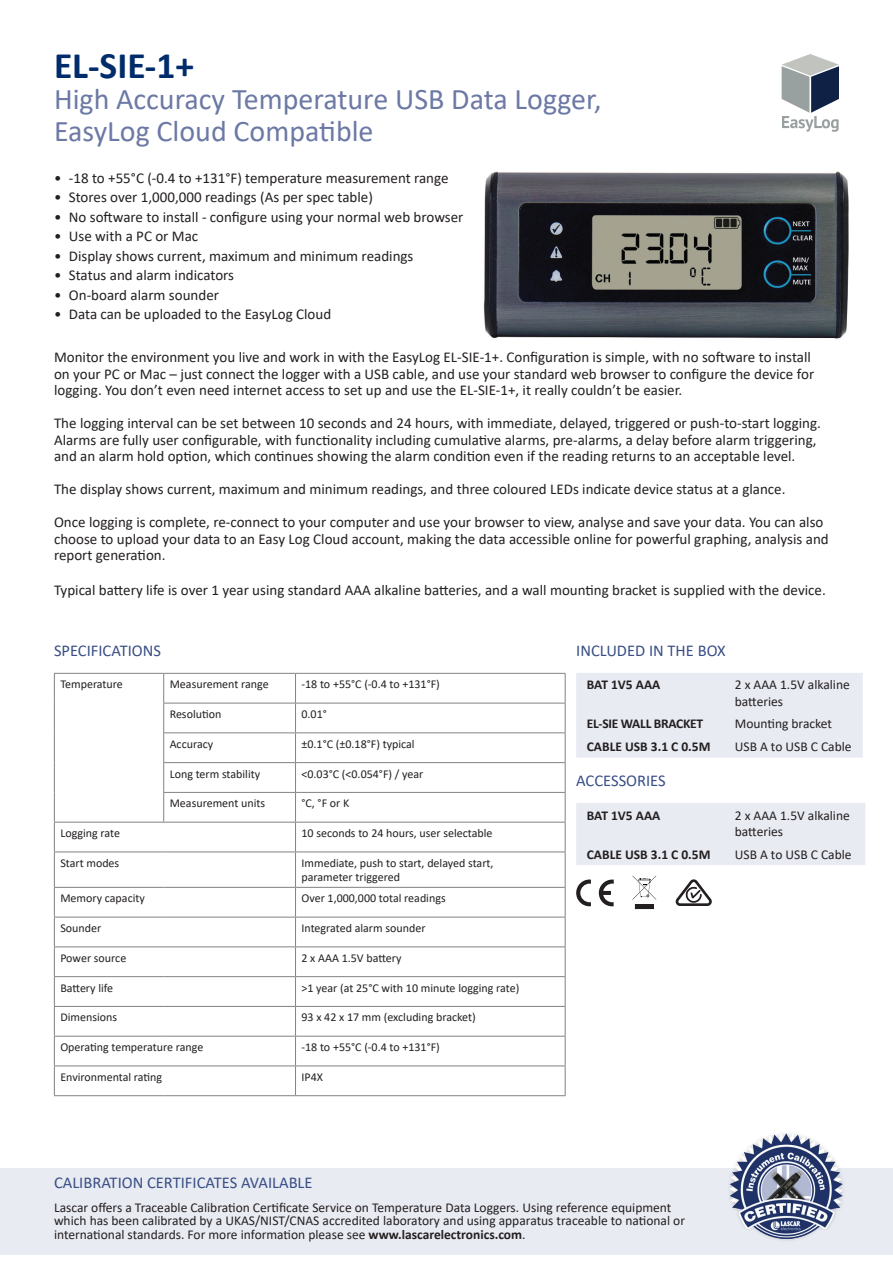
<style>
.page{position:relative;width:893px;height:1263px;background:#fff}
.page>*{position:absolute;margin:0;border:0;box-sizing:border-box;transform-origin:0 0}
.t1{font:700 37.5px "Calibri";color:#002c6b}
.t2{font:30px/31.5px "Calibri";color:#6c79a5}
.t3{font:16.5px "Calibri";color:#384e85}
.t4{font:15px/16.5px "Calibri";color:#231f20}
.t5{font:13.5px/13.5px "Calibri";color:#231f20}
.t6{font:700 13.5px "Calibri";color:#231f20}
.t7{font:700 13.5px "Calibri";letter-spacing:-.02em;color:#231f20}
.t8{font:12px/14.4px "Calibri";color:#231f20}
.s1{font-weight:700}
</style>
<div class="page">
<svg style="left:782px;top:54px;width:57px;height:78px"></svg>
<img style="left:483px;top:171px;width:366px;height:168px">
<hr style="left:54px;top:673px;width:110px;height:1px;background:#808285">
<svg style="left:54px;top:674px;width:1px;height:29px"></svg>
<hr style="left:164px;top:673px;width:132px;height:1px;background:#808285">
<hr style="left:296px;top:673px;width:270px;height:1px;background:#808285">
<hr style="left:54px;top:703px;width:1px;height:30px;background:#808285">
<hr style="left:163px;top:703px;width:133px;height:1px;background:#808285">
<hr style="left:296px;top:703px;width:270px;height:1px;background:#808285">
<hr style="left:54px;top:733px;width:1px;height:30px;background:#808285">
<hr style="left:163px;top:732px;width:133px;height:1px;background:#808285">
<hr style="left:296px;top:732px;width:270px;height:1px;background:#808285">
<svg style="left:54px;top:763px;width:1px;height:29px"></svg>
<hr style="left:163px;top:762px;width:133px;height:1px;background:#808285">
<hr style="left:296px;top:762px;width:270px;height:1px;background:#808285">
<hr style="left:54px;top:792px;width:1px;height:30px;background:#808285">
<hr style="left:163px;top:792px;width:133px;height:1px;background:#808285">
<svg style="left:163px;top:674px;width:1px;height:148px"></svg>
<hr style="left:296px;top:792px;width:270px;height:1px;background:#808285">
<hr style="left:54px;top:822px;width:110px;height:1px;background:#808285">
<svg style="left:54px;top:822px;width:1px;height:29px"></svg>
<hr style="left:164px;top:822px;width:132px;height:1px;background:#808285">
<hr style="left:296px;top:822px;width:270px;height:1px;background:#808285">
<svg style="left:295px;top:674px;width:1px;height:177px"></svg>
<svg style="left:565px;top:674px;width:1px;height:177px"></svg>
<hr style="left:54px;top:851px;width:110px;height:1px;background:#808285">
<hr style="left:54px;top:852px;width:1px;height:35px;background:#808285">
<hr style="left:164px;top:851px;width:132px;height:1px;background:#808285">
<hr style="left:296px;top:851px;width:270px;height:1px;background:#808285">
<hr style="left:295px;top:852px;width:1px;height:35px;background:#808285">
<hr style="left:565px;top:852px;width:1px;height:35px;background:#808285">
<hr style="left:54px;top:887px;width:110px;height:1px;background:#808285">
<hr style="left:164px;top:887px;width:132px;height:1px;background:#808285">
<hr style="left:296px;top:887px;width:270px;height:1px;background:#808285">
<hr style="left:54px;top:917px;width:110px;height:1px;background:#808285">
<hr style="left:164px;top:917px;width:132px;height:1px;background:#808285">
<hr style="left:296px;top:917px;width:270px;height:1px;background:#808285">
<hr style="left:54px;top:946px;width:110px;height:1px;background:#808285">
<hr style="left:164px;top:946px;width:132px;height:1px;background:#808285">
<hr style="left:296px;top:946px;width:270px;height:1px;background:#808285">
<hr style="left:54px;top:976px;width:110px;height:1px;background:#808285">
<hr style="left:164px;top:976px;width:132px;height:1px;background:#808285">
<hr style="left:296px;top:976px;width:270px;height:1px;background:#808285">
<hr style="left:54px;top:1006px;width:110px;height:1px;background:#808285">
<hr style="left:164px;top:1006px;width:132px;height:1px;background:#808285">
<hr style="left:296px;top:1006px;width:270px;height:1px;background:#808285">
<hr style="left:54px;top:1036px;width:110px;height:1px;background:#808285">
<hr style="left:164px;top:1036px;width:132px;height:1px;background:#808285">
<hr style="left:296px;top:1036px;width:270px;height:1px;background:#808285">
<hr style="left:54px;top:1065px;width:110px;height:1px;background:#808285">
<svg style="left:54px;top:888px;width:1px;height:207px"></svg>
<hr style="left:164px;top:1065px;width:132px;height:1px;background:#808285">
<hr style="left:296px;top:1065px;width:270px;height:1px;background:#808285">
<svg style="left:295px;top:888px;width:1px;height:207px"></svg>
<svg style="left:565px;top:888px;width:1px;height:207px"></svg>
<hr style="left:54px;top:1095px;width:110px;height:1px;background:#808285">
<hr style="left:164px;top:1095px;width:132px;height:1px;background:#808285">
<hr style="left:296px;top:1095px;width:270px;height:1px;background:#808285">
<div style="left:0;top:1168px;width:893px;height:86px;background:#e9ebf3"></div>
<div style="left:726px;top:1130px;width:120px;height:113px;background:#231f20;opacity:.25"></div>
<img style="left:730px;top:1133px;width:112px;height:105px">
<div style="left:576px;top:803px;width:289px;height:62px;background:#e9ebf3"></div>
<div style="left:576px;top:673px;width:287px;height:85px;background:#e9ebf3"></div>
<svg style="left:599px;top:879px;width:15px;height:27px"></svg>
<svg style="left:576px;top:879px;width:15px;height:27px"></svg>
<svg style="left:632px;top:876px;width:24px;height:33px"></svg>
<svg style="left:675px;top:879px;width:37px;height:27px"></svg>
<h1 class="t1" style="left:54px;top:39px;width:142px">EL-SIE-1+</h1>
<h2 class="t2" style="left:54px;top:83px;width:549px">High Accuracy Temperature USB Data Logger,<br>EasyLog Cloud Compatible</h2>
<p class="t4" style="left:54px;top:169px;width:396px">• -18 to +55°C (-0.4 to +131°F) temperature measurement range</p>
<p class="t4" style="left:54px;top:189px;width:320px">• Stores over 1,000,000 readings (As per spec table)</p>
<p class="t4" style="left:54px;top:208px;width:411px">• No software to install - configure using your normal web browser</p>
<p class="t4" style="left:54px;top:228px;width:146px">• Use with a PC or Mac</p>
<p class="t4" style="left:54px;top:247px;width:361px">• Display shows current, maximum and minimum readings</p>
<p class="t4" style="left:54px;top:267px;width:182px">• Status and alarm indicators</p>
<p class="t4" style="left:54px;top:286px;width:167px">• On-board alarm sounder</p>
<p class="t4" style="left:54px;top:306px;width:279px">• Data can be uploaded to the EasyLog Cloud</p>
<p class="t4" style="left:54px;top:348px;width:762px">Monitor the environment you live and work in with the EasyLog EL-SIE-1+. Configuration is simple, with no software to install on your PC or Mac – just connect the logger with a USB cable, and use your standard web browser to configure the device for logging. You don’t even need internet access to set up and use the EL-SIE-1+, it really couldn’t be easier.</p>
<p class="t4" style="left:54px;top:414px;width:768px">The logging interval can be set between 10 seconds and 24 hours, with immediate, delayed, triggered or push-to-start logging.<br>Alarms are fully user configurable, with functionality including cumulative alarms, pre-alarms, a delay before alarm triggering, and an alarm hold option, which continues showing the alarm condition even if the reading returns to an acceptable level.</p>
<p class="t4" style="left:54px;top:480px;width:733px">The display shows current, maximum and minimum readings, and three coloured LEDs indicate device status at a glance.</p>
<p class="t4" style="left:54px;top:513px;width:776px">Once logging is complete, re-connect to your computer and use your browser to view, analyse and save your data. You can also choose to upload your data to an Easy Log Cloud account, making the data accessible online for powerful graphing, analysis and report generation.</p>
<p class="t4" style="left:54px;top:581px;width:773px">Typical battery life is over 1 year using standard AAA alkaline batteries, and a wall mounting bracket is supplied with the device.</p>
<p class="t3" style="left:54px;top:639px;width:109px">SPECIFICATIONS</p>
<p class="t8" style="left:60px;top:677px;width:64px">Temperature</p>
<p class="t8" style="left:170px;top:677px;width:100px">Measurement range</p>
<p class="t8" style="left:302px;top:677px;width:140px">-18 to +55°C (-0.4 to +131°F)</p>
<p class="t8" style="left:170px;top:707px;width:53px">Resolution</p>
<p class="t8" style="left:302px;top:707px;width:27px">0.01°</p>
<p class="t8" style="left:170px;top:736px;width:45px">Accuracy</p>
<p class="t8" style="left:302px;top:736px;width:115px">±0.1°C (±0.18°F) typical</p>
<p class="t8" style="left:170px;top:766px;width:92px">Long term stability</p>
<p class="t8" style="left:302px;top:766px;width:123px">&lt;0.03°C (&lt;0.054°F) / year</p>
<p class="t8" style="left:170px;top:796px;width:97px">Measurement units</p>
<p class="t8" style="left:302px;top:796px;width:49px">°C, °F or K</p>
<p class="t8" style="left:60px;top:826px;width:61px">Logging rate</p>
<p class="t8" style="left:302px;top:826px;width:192px">10 seconds to 24 hours, user selectable</p>
<p class="t8" style="left:60px;top:855px;width:60px">Start modes</p>
<p class="t8" style="left:302px;top:855px;width:193px">Immediate, push to start, delayed start, parameter triggered</p>
<p class="t8" style="left:60px;top:891px;width:86px">Memory capacity</p>
<p class="t8" style="left:302px;top:891px;width:146px">Over 1,000,000 total readings</p>
<p class="t8" style="left:60px;top:920px;width:42px">Sounder</p>
<p class="t8" style="left:302px;top:920px;width:125px">Integrated alarm sounder</p>
<p class="t8" style="left:60px;top:950px;width:67px">Power source</p>
<p class="t8" style="left:302px;top:950px;width:102px">2 x AAA 1.5V battery</p>
<p class="t8" style="left:60px;top:980px;width:54px">Battery life</p>
<p class="t8" style="left:302px;top:980px;width:219px">&gt;1 year (at 25°C with 10 minute logging rate)</p>
<p class="t8" style="left:60px;top:1010px;width:58px">Dimensions</p>
<p class="t8" style="left:302px;top:1010px;width:176px">93 x 42 x 17 mm (excluding bracket)</p>
<p class="t8" style="left:60px;top:1040px;width:144px">Operating temperature range</p>
<p class="t8" style="left:302px;top:1040px;width:140px">-18 to +55°C (-0.4 to +131°F)</p>
<p class="t8" style="left:60px;top:1069px;width:103px">Environmental rating</p>
<p class="t8" style="left:302px;top:1069px;width:23px">IP4X</p>
<p class="t3" style="left:576px;top:639px;width:151px">INCLUDED IN THE BOX</p>
<p class="t6" style="left:587px;top:675px;width:75px">BAT 1V5 AAA</p>
<p class="t5" style="left:735px;top:676px;width:117px;line-height:16.2px">2 x AAA 1.5V alkaline batteries</p>
<p class="t7" style="left:587px;top:714px;width:118px">EL-SIE WALL BRACKET</p>
<p class="t5" style="left:735px;top:717px;width:99px">Mounting bracket</p>
<p class="t6" style="left:587px;top:737px;width:125px">CABLE USB 3.1 C 0.5M</p>
<p class="t5" style="left:735px;top:740px;width:118px">USB A to USB C Cable</p>
<p class="t3" style="left:576px;top:769px;width:91px">ACCESSORIES</p>
<p class="t6" style="left:587px;top:805px;width:75px">BAT 1V5 AAA</p>
<p class="t5" style="left:735px;top:807px;width:117px;line-height:16.2px">2 x AAA 1.5V alkaline batteries</p>
<p class="t6" style="left:587px;top:844px;width:125px">CABLE USB 3.1 C 0.5M</p>
<p class="t5" style="left:735px;top:847px;width:118px">USB A to USB C Cable</p>
<p class="t3" style="left:54px;top:1171px;width:260px">CALIBRATION CERTIFICATES AVAILABLE</p>
<p class="t5" style="left:54px;top:1200px;width:633px">Lascar offers a Traceable Calibration Certificate Service on Temperature Data Loggers. Using reference equipment which has been calibrated by a UKAS/NIST/CNAS accredited laboratory and using apparatus traceable to national or international standards. For more information please see <span class="s1">www.lascarelectronics.com</span>.</p>
</div>
